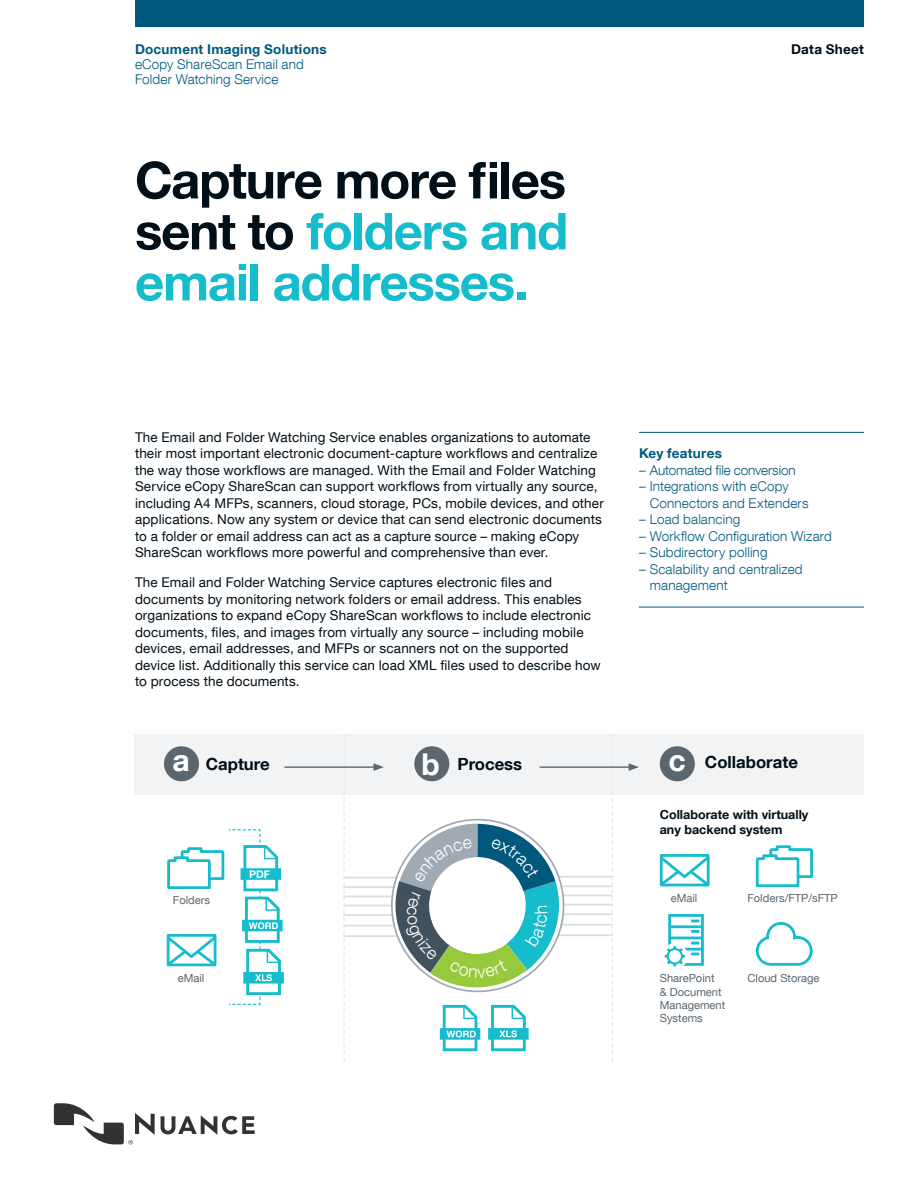
<style>
.page{position:relative;width:918px;height:1188px;background:#fff}
.page>*{position:absolute;margin:0;border:0;box-sizing:border-box;transform-origin:0 0}
.Headline_34_34{font:700 51px/51px "Helvetica Neue LT Com";letter-spacing:-.025em;color:#14bccc;text-align:justify}
.t1{font:700 30.15px "Helvetica Neue LT Com";color:#fff}
.t2{font:700 16.8px "Helvetica Neue LT Com";color:#000f18}
.Body_Text_9_11{font:13.5px/16.5px "Helvetica Neue LT Com";letter-spacing:.01em;color:#000f18}
.Product_Offering_Nam{font:300 13.5px/16.5px "Helvetica Neue LT Com";letter-spacing:.01em;color:#00597d}
.Business_Unit_Name_9{font:700 13.5px "Helvetica Neue LT Com";letter-spacing:.02em;color:#00597d}
.Product_Offering_Nam-2{font:300 13.5px "Helvetica Neue LT Com";letter-spacing:-.01em;color:#00597d}
.Sidebar__Caption_Hea{font:700 13.5px "Helvetica Neue LT Com";letter-spacing:.015em;color:#00597d}
.Document_Name_9_9{font:700 13.5px "Helvetica Neue LT Com";letter-spacing:.02em;color:#000f18}
.t3{font:700 12.6px/15px "Helvetica Neue LT Com";color:#000f18}
.t4{font:11.1px/13.4px "Helvetica Neue LT Com";color:#5b666f}
.t5{font:700 10.5px "Helvetica Neue LT Com";color:#fff}
.s1{color:#000f18}
</style>
<div class="page">
<div style="left:135px;top:0;width:729px;height:27px;background:#00597d"></div>
<svg style="left:161px;top:1115px;width:94px;height:20px"></svg>
<svg style="left:54px;top:1103px;width:101px;height:41px"></svg>
<hr style="left:639px;top:432px;width:225px;height:1px;background:#00597d">
<hr style="left:639px;top:607px;width:225px;height:1px;background:#00597d">
<div style="left:134px;top:734px;width:730px;height:61px;background:#f2f3f4"></div>
<svg style="left:755px;top:922px;width:58px;height:44px"></svg>
<svg style="left:488px;top:1005px;width:41px;height:46px"></svg>
<hr style="left:343px;top:905px;width:50px;height:1px;background:#d9dfdf">
<hr style="left:343px;top:914px;width:55px;height:2px;background:#d9dfdf">
<hr style="left:343px;top:896px;width:58px;height:1px;background:#d9dfdf">
<hr style="left:343px;top:925px;width:63px;height:2px;background:#d9dfdf">
<hr style="left:343px;top:886px;width:63px;height:2px;background:#d9dfdf">
<hr style="left:343px;top:935px;width:58px;height:2px;background:#d9dfdf">
<hr style="left:343px;top:877px;width:53px;height:2px;background:#d9dfdf">
<hr style="left:556px;top:904px;width:56px;height:2px;background:#d9dfdf">
<hr style="left:556px;top:913px;width:56px;height:2px;background:#d9dfdf">
<hr style="left:556px;top:895px;width:56px;height:1px;background:#d9dfdf">
<hr style="left:548px;top:924px;width:64px;height:2px;background:#d9dfdf">
<hr style="left:551px;top:885px;width:61px;height:2px;background:#d9dfdf">
<hr style="left:533px;top:934px;width:79px;height:2px;background:#d9dfdf">
<hr style="left:530px;top:876px;width:82px;height:2px;background:#d9dfdf">
<div style="left:164px;top:746px;width:35px;height:35px;background:#5b666f;border-radius:50%"></div>
<div style="left:414px;top:746px;width:35px;height:35px;background:#5b666f;border-radius:50%"></div>
<div style="left:660px;top:746px;width:35px;height:35px;background:#5b666f;border-radius:50%"></div>
<svg style="left:343px;top:735px;width:2px;height:327px"></svg>
<svg style="left:612px;top:735px;width:1px;height:327px"></svg>
<hr style="left:284px;top:766px;width:92px;height:2px;background:#5b666f">
<svg style="left:374px;top:763px;width:10px;height:8px"></svg>
<hr style="left:540px;top:766px;width:91px;height:2px;background:#5b666f">
<svg style="left:629px;top:763px;width:10px;height:8px"></svg>
<svg style="left:659px;top:854px;width:51px;height:33px"></svg>
<svg style="left:755px;top:845px;width:58px;height:43px"></svg>
<svg style="left:691px;top:920px;width:8px;height:2px"></svg>
<svg style="left:691px;top:930px;width:8px;height:3px"></svg>
<svg style="left:691px;top:942px;width:8px;height:2px"></svg>
<div style="left:668px;top:914px;width:36px;height:52px;border:3px solid #14bccc"></div>
<hr style="left:669px;top:925px;width:34px;height:3px;background:#14bccc">
<hr style="left:669px;top:937px;width:34px;height:2px;background:#14bccc">
<hr style="left:669px;top:948px;width:34px;height:3px;background:#14bccc">
<svg style="left:691px;top:953px;width:8px;height:2px"></svg>
<div style="left:662px;top:943px;width:26px;height:26px;background:#fff;border-radius:50%"></div>
<svg style="left:665px;top:946px;width:20px;height:21px"></svg>
<svg style="left:440px;top:1005px;width:40px;height:46px"></svg>
<svg style="left:166px;top:829px;width:118px;height:176px"></svg>
<svg style="left:388px;top:818px;width:178px;height:175px"></svg>
<p class="Business_Unit_Name_9" style="left:135px;top:41px;width:193px">Document Imaging Solutions</p>
<p class="Document_Name_9_9" style="left:791px;top:41px;width:74px">Data Sheet</p>
<p class="Product_Offering_Nam" style="left:135px;top:57px;width:170px;line-height:15px">eCopy ShareScan Email and<br>Folder Watching Service</p>
<p class="Headline_34_34" style="left:135px;top:153px;width:435px"><span class="s1">Capture more files sent to</span> folders and email addresses.</p>
<p class="Body_Text_9_11" style="left:135px;top:428px;width:470px">The Email and Folder Watching Service enables organizations to automate their most important electronic document-capture workflows and centralize the way those workflows are managed. With the Email and Folder Watching Service eCopy ShareScan can support workflows from virtually any source, including A4 MFPs, scanners, cloud storage, PCs, mobile devices, and other applications. Now any system or device that can send electronic documents to a folder or email address can act as a capture source – making eCopy ShareScan workflows more powerful and comprehensive than ever.</p>
<p class="Body_Text_9_11" style="left:135px;top:574px;width:467px">The Email and Folder Watching Service captures electronic files and documents by monitoring network folders or email address. This enables organizations to expand eCopy ShareScan workflows to include electronic documents, files, and images from virtually any source – including mobile devices, email addresses, and MFPs or scanners not on the supported device list. Additionally this service can load XML files used to describe how to process the documents.</p>
<p class="Sidebar__Caption_Hea" style="left:639px;top:445px;width:84px">Key features</p>
<p class="Product_Offering_Nam-2" style="left:639px;top:462px;width:158px">– Automated file conversion</p>
<p class="Product_Offering_Nam" style="left:650px;top:478px;width:160px;text-indent:-11px">– Integrations with eCopy<br>Connectors and Extenders</p>
<p class="Product_Offering_Nam" style="left:639px;top:511px;width:103px">– Load balancing</p>
<p class="Product_Offering_Nam" style="left:639px;top:527px;width:194px">– Workflow Configuration Wizard</p>
<p class="Product_Offering_Nam" style="left:639px;top:544px;width:130px">– Subdirectory polling</p>
<p class="Product_Offering_Nam" style="left:650px;top:560px;width:154px;text-indent:-11px">– Scalability and centralized management</p>
<p class="t1" style="left:173px;top:741px;width:19px">a</p>
<p class="t1" style="left:422px;top:745px;width:20px">b</p>
<p class="t1" style="left:668px;top:741px;width:19px">c</p>
<p class="t2" style="left:206px;top:753px;width:65px">Capture</p>
<p class="t2" style="left:458px;top:753px;width:66px">Process</p>
<p class="t2" style="left:705px;top:752px;width:94px">Collaborate</p>
<p class="t3" style="left:660px;top:807px;width:150px">Collaborate with virtually any backend system</p>
<p class="t4" style="left:173px;top:893px;width:39px">Folders</p>
<p class="t4" style="left:178px;top:971px;width:28px">eMail</p>
<p class="t5" style="left:249px;top:867px;width:23px">PDF</p>
<p class="t4" style="left:671px;top:891px;width:28px">eMail</p>
<p class="t4" style="left:747px;top:891px;width:92px">Folders/FTP/sFTP</p>
<p class="t4" style="left:660px;top:971px;width:56px">SharePoint</p>
<p class="t4" style="left:747px;top:971px;width:74px">Cloud Storage</p>
<p class="t4" style="left:660px;top:985px;width:67px">&amp; Document<br>Management<br>Systems</p>
</div>
